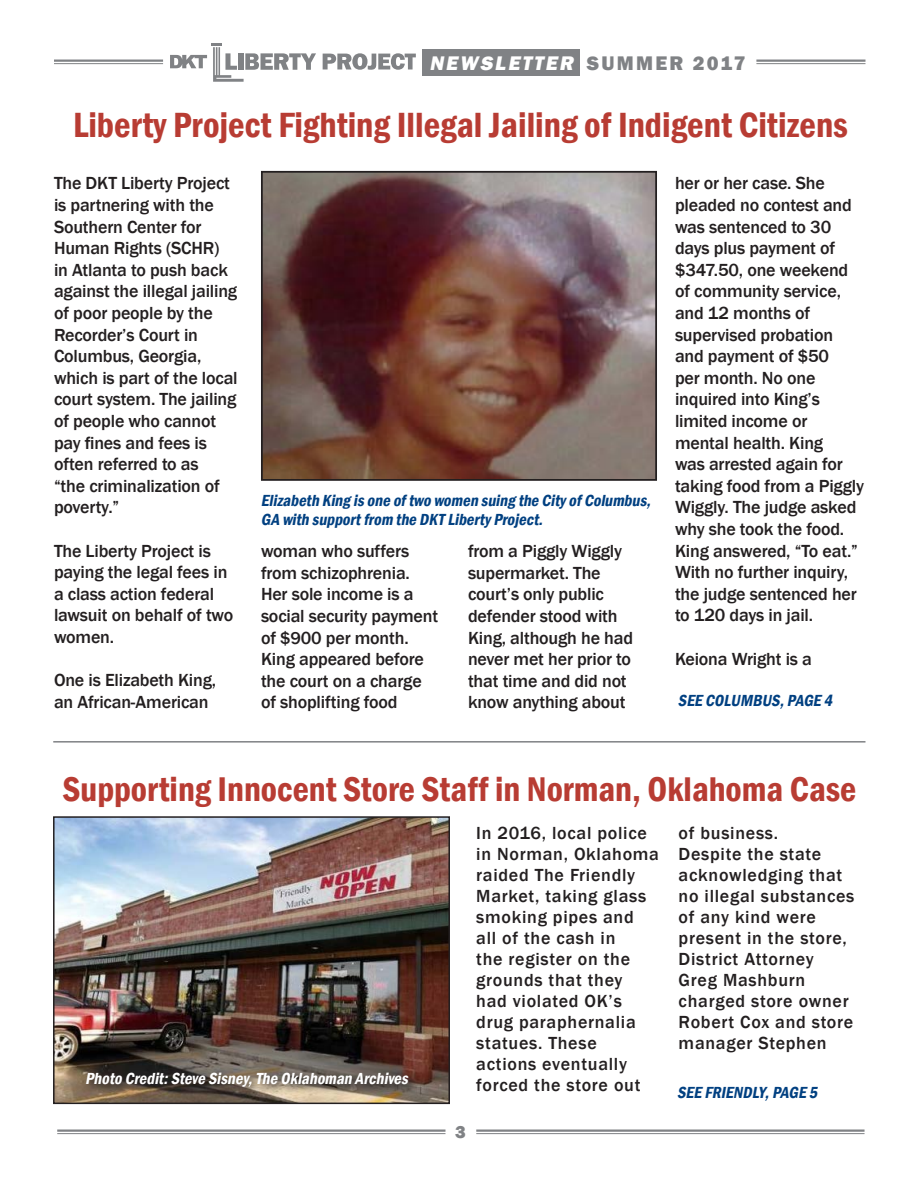
<style>
.page{position:relative;width:918px;height:1188px;background:#fff}
.page>*{position:absolute;margin:0;border:0;box-sizing:border-box;transform-origin:0 0}
.t1{font:600 condensed 36px "Franklin Gothic";color:#b83c33}
.t2{font:600 condensed 35.25px "Franklin Gothic";color:#b83c33}
.t3{font:italic 800 20.25px "Franklin Gothic";color:#fff}
.t4{font:500 18px/21.6px "Franklin Gothic";letter-spacing:-.01em;color:#231f20}
.t5{font:500 18px/21px "Franklin Gothic";letter-spacing:.04em;color:#231f20}
.t6{font:800 18px "Franklin Gothic";color:#808285}
.t7{font:italic 600 condensed 16.5px/19.5px "Franklin Gothic";color:#014081}
.t8{font:italic 600 condensed 16.5px "Franklin Gothic";color:#fff}
.s1{font-style:normal;color:#808285}
</style>
<div class="page">
<hr style="left:57px;top:1130px;width:388px;height:2px;background:#808285">
<hr style="left:57px;top:1133px;width:388px;height:1px;background:#808285">
<hr style="left:476px;top:1130px;width:389px;height:2px;background:#808285">
<hr style="left:476px;top:1133px;width:389px;height:1px;background:#808285">
<img style="left:264px;top:174px;width:390px;height:304px">
<div style="left:261px;top:171px;width:396px;height:310px;border:2px solid #231f20"></div>
<hr style="left:53px;top:741px;width:813px;height:2px;background:#808285">
<div style="left:423px;top:49px;width:157px;height:27px;background:#808285"></div>
<hr style="left:54px;top:60px;width:109px;height:2px;background:#808285">
<hr style="left:54px;top:63px;width:109px;height:1px;background:#808285">
<hr style="left:756px;top:60px;width:110px;height:2px;background:#808285">
<hr style="left:756px;top:63px;width:110px;height:1px;background:#808285">
<svg style="left:323px;top:53px;width:93px;height:17px"></svg>
<svg style="left:170px;top:43px;width:146px;height:39px"></svg>
<img style="left:56px;top:819px;width:391px;height:282px">
<div style="left:53px;top:816px;width:397px;height:288px;border:2px solid #231f20"></div>
<svg style="left:82px;top:1068px;width:338px;height:30px"></svg>
<p class="t3" style="left:430px;top:50px;width:318px">NEWSLETTER <span class="s1">SUMMER 2017</span></p>
<p class="t1" style="left:73px;top:101px;width:776px">Liberty Project Fighting Illegal Jailing of Indigent Citizens</p>
<p class="t4" style="left:54px;top:173px;width:185px">The DKT Liberty Project is partnering with the<br>Southern Center for<br>Human Rights (SCHR) in Atlanta to push back against the illegal jailing of poor people by the<br>Recorder’s Court in<br>Columbus, Georgia, which is part of the local court system. The jailing of people who cannot pay fines and fees is often referred to as<br>“the criminalization of poverty.”</p>
<p class="t4" style="left:54px;top:540px;width:181px">The Liberty Project is paying the legal fees in a class action federal lawsuit on behalf of two women.</p>
<p class="t4" style="left:54px;top:670px;width:164px">One is Elizabeth King, an African-American</p>
<p class="t7" style="left:261px;top:490px;width:395px">Elizabeth King isone oftwo women suing the CityofColumbus,<br>GA with supportfrom the DKTLibertyProject.</p>
<p class="t4" style="left:261px;top:541px;width:179px">woman who suffers from schizophrenia.<br>Her sole income is a social security payment of $900 per month.<br>King appeared before the court on a charge of shoplifting food</p>
<p class="t4" style="left:468px;top:541px;width:167px">from a Piggly Wiggly supermarket. The court’s only public defender stood with<br>King, although he had never met her prior to that time and did not know anything about</p>
<p class="t4" style="left:675px;top:173px;width:191px">her or her case. She pleaded no contest and was sentenced to 30 days plus payment of $347.50, one weekend of community service, and 12 months of supervised probation and payment of $50<br>per month. No one inquired into King’s limited income or mental health. King<br>was arrested again for taking food from a Piggly<br>Wiggly. The judge asked why she took the food.<br>King answered, “To eat.”<br>With no further inquiry, the judge sentenced her to 120 days in jail.</p>
<p class="t4" style="left:675px;top:648px;width:139px">Keiona Wright is a</p>
<p class="t7" style="left:678px;top:690px;width:160px">SEE COLUMBUS,PAGE 4</p>
<p class="t2" style="left:63px;top:766px;width:796px">Supporting Innocent Store Staff in Norman, Oklahoma Case</p>
<p class="t8" style="left:85px;top:1067px;width:328px">Photo Credit:Steve Sisney,The Oklahoman Archives</p>
<p class="t6" style="left:455px;top:1120px;width:12px">3</p>
<p class="t5" style="left:476px;top:822px;width:184px">In 2016, local police in Norman, Oklahoma raided The Friendly<br>Market, taking glass smoking pipes and<br>all of the cash in<br>the register on the grounds that they<br>had violated OK’s drug paraphernalia statues. These actions eventually forced the store out</p>
<p class="t5" style="left:679px;top:822px;width:101px">of business.</p>
<p class="t5" style="left:679px;top:843px;width:177px">Despite the state acknowledging that no illegal substances of any kind were present in the store,<br>District Attorney<br>Greg Mashburn charged store owner<br>Robert Cox and store manager Stephen</p>
<p class="t7" style="left:677px;top:1082px;width:146px">SEE FRIENDLY,PAGE 5</p>
</div>
